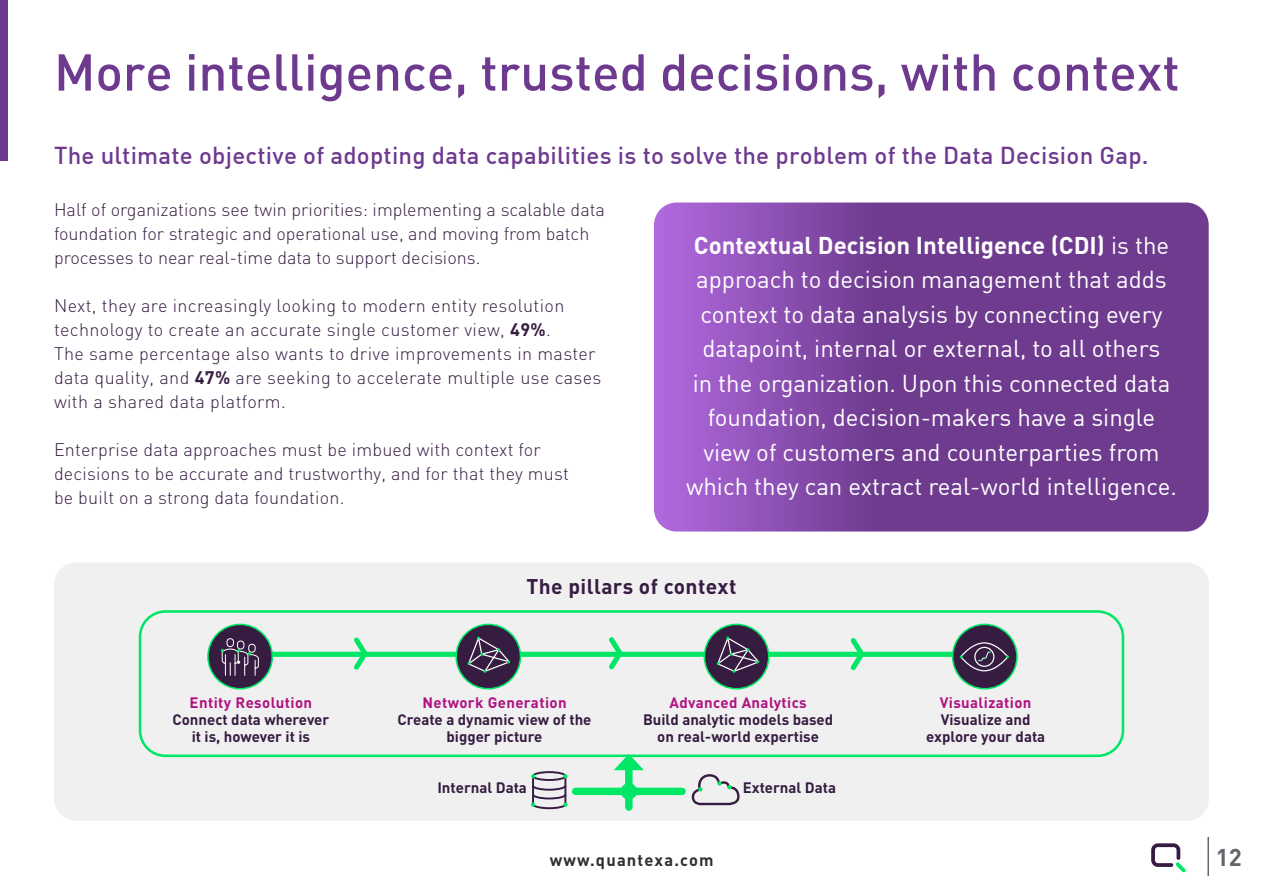
<style>
.page{position:relative;width:1263px;height:893px;background:#fff}
.page>*{position:absolute;margin:0;border:0;box-sizing:border-box;transform-origin:0 0}
.t1{font:500 51px "DIN";color:#6e3a8f}
.t2{font:24px/34.5px "DIN";color:#fff;text-align:center}
.t3{font:500 24px "DIN";letter-spacing:.01em;color:#6e3a8f}
.t4{font:700 24px "DIN";color:#62666b}
.t5{font:700 21px "DIN";letter-spacing:.02em;color:#371c42}
.t6{font:300 18px/24px "DIN";letter-spacing:.01em;color:#371c42}
.t7{font:700 16.5px "DIN";letter-spacing:.07em;color:#2f2f2f}
.t8{font:700 15px/17px "DIN";color:#371c42;text-align:center}
.t9{font:700 15px "DIN";letter-spacing:.025em;color:#af1281}
.s1{font-weight:700}
</style>
<div class="page">
<div style="left:54px;top:562px;width:1155px;height:259px;background:#f0f0f0;border-radius:22px"></div>
<div style="left:139px;top:610px;width:985px;height:147px;border:3px solid #00e765;border-radius:25px"></div>
<div style="left:260px;top:652px;width:733px;height:5px;background:#00e765"></div>
<svg style="left:846px;top:638px;width:22px;height:33px"></svg>
<svg style="left:349px;top:637px;width:22px;height:33px"></svg>
<svg style="left:604px;top:637px;width:22px;height:33px"></svg>
<div style="left:208px;top:624px;width:64px;height:65px;background:#371c42;border-radius:50%"></div>
<div style="left:207px;top:624px;width:66px;height:65px;border:2px solid #00e765;border-radius:50%"></div>
<svg style="left:221px;top:638px;width:38px;height:38px"></svg>
<div style="left:953px;top:624px;width:64px;height:65px;background:#371c42;border-radius:50%"></div>
<div style="left:952px;top:624px;width:66px;height:65px;border:2px solid #00e765;border-radius:50%"></div>
<div style="left:974px;top:647px;width:20px;height:20px;border:1px solid #fff;border-radius:50%"></div>
<div style="left:960px;top:642px;width:48px;height:29px;border:1px solid #fff;border-radius:50%"></div>
<svg style="left:978px;top:651px;width:13px;height:10px"></svg>
<div style="left:456px;top:624px;width:64px;height:65px;background:#371c42;border-radius:50%"></div>
<div style="left:455px;top:624px;width:66px;height:65px;border:2px solid #00e765;border-radius:50%"></div>
<svg style="left:467px;top:636px;width:43px;height:37px"></svg>
<div style="left:704px;top:624px;width:65px;height:65px;background:#371c42;border-radius:50%"></div>
<div style="left:704px;top:624px;width:65px;height:65px;border:2px solid #00e765;border-radius:50%"></div>
<svg style="left:716px;top:636px;width:45px;height:37px"></svg>
<div style="left:532px;top:771px;width:34px;height:10px;border:2px solid #371c42;border-radius:50%"></div>
<svg style="left:531px;top:773px;width:36px;height:37px"></svg>
<svg style="left:691px;top:774px;width:49px;height:32px"></svg>
<div style="left:576px;top:788px;width:106px;height:7px;background:#00e765"></div>
<div style="left:625px;top:764px;width:8px;height:43px;background:#00e765"></div>
<svg style="left:614px;top:754px;width:30px;height:16px"></svg>
<div style="left:621px;top:783px;width:16px;height:17px;background:#00e765;border-radius:50%"></div>
<svg style="left:654px;top:203px;width:555px;height:328px;background:#7c45a0"></svg>
<div style="left:0;top:0;width:8px;height:161px;background:#6e3a8f"></div>
<svg style="left:1151px;top:843px;width:35px;height:29px"></svg>
<hr style="left:1207px;top:837px;width:2px;height:39px;background:#62666b">
<h1 class="t1" style="left:54px;top:40px;width:1127px">More intelligence, trusted decisions, with context</h1>
<h2 class="t3" style="left:54px;top:140px;width:1096px">The ultimate objective of adopting data capabilities is to solve the problem of the Data Decision Gap.</h2>
<p class="t6" style="left:54px;top:197px;width:552px">Half of organizations see twin priorities: implementing a scalable data foundation for strategic and operational use, and moving from batch processes to near real-time data to support decisions.</p>
<p class="t6" style="left:54px;top:293px;width:549px">Next, they are increasingly looking to modern entity resolution technology to create an accurate single customer view, <span class="s1">49%</span>.<br>The same percentage also wants to drive improvements in master data quality, and <span class="s1">47%</span> are seeking to accelerate multiple use cases with a shared data platform.</p>
<p class="t6" style="left:54px;top:437px;width:516px">Enterprise data approaches must be imbued with context for decisions to be accurate and trustworthy, and for that they must be built on a strong data foundation.</p>
<p class="t2" style="left:686px;top:227px;width:492px"><span class="s1">Contextual Decision Intelligence (CDI)</span> is the approach to decision management that adds context to data analysis by connecting every datapoint, internal or external, to all others<br>in the organization. Upon this connected data foundation, decision-makers have a single view of customers and counterparties from which they can extract real-world intelligence.</p>
<p class="t9" style="left:190px;top:692px;width:124px">Entity Resolution</p>
<p class="t8" style="left:172px;top:710px;width:158px">Connect data wherever it is, however it is</p>
<p class="t5" style="left:526px;top:572px;width:212px">The pillars of context</p>
<p class="t9" style="left:422px;top:692px;width:146px">Network Generation</p>
<p class="t8" style="left:397px;top:710px;width:195px">Create a dynamic view of the bigger picture</p>
<p class="t9" style="left:669px;top:692px;width:139px">Advanced Analytics</p>
<p class="t8" style="left:643px;top:710px;width:192px">Build analytic models based on real-world expertise</p>
<p class="t8" style="left:437px;top:778px;width:91px">Internal Data</p>
<p class="t8" style="left:743px;top:778px;width:95px">External Data</p>
<p class="t9" style="left:940px;top:692px;width:93px">Visualization</p>
<p class="t8" style="left:926px;top:710px;width:121px">Visualize and explore your data</p>
<p class="t7" style="left:550px;top:850px;width:165px">www.quantexa.com</p>
<h2 class="t4" style="left:1216px;top:842px;width:28px">12</h2>
</div>
